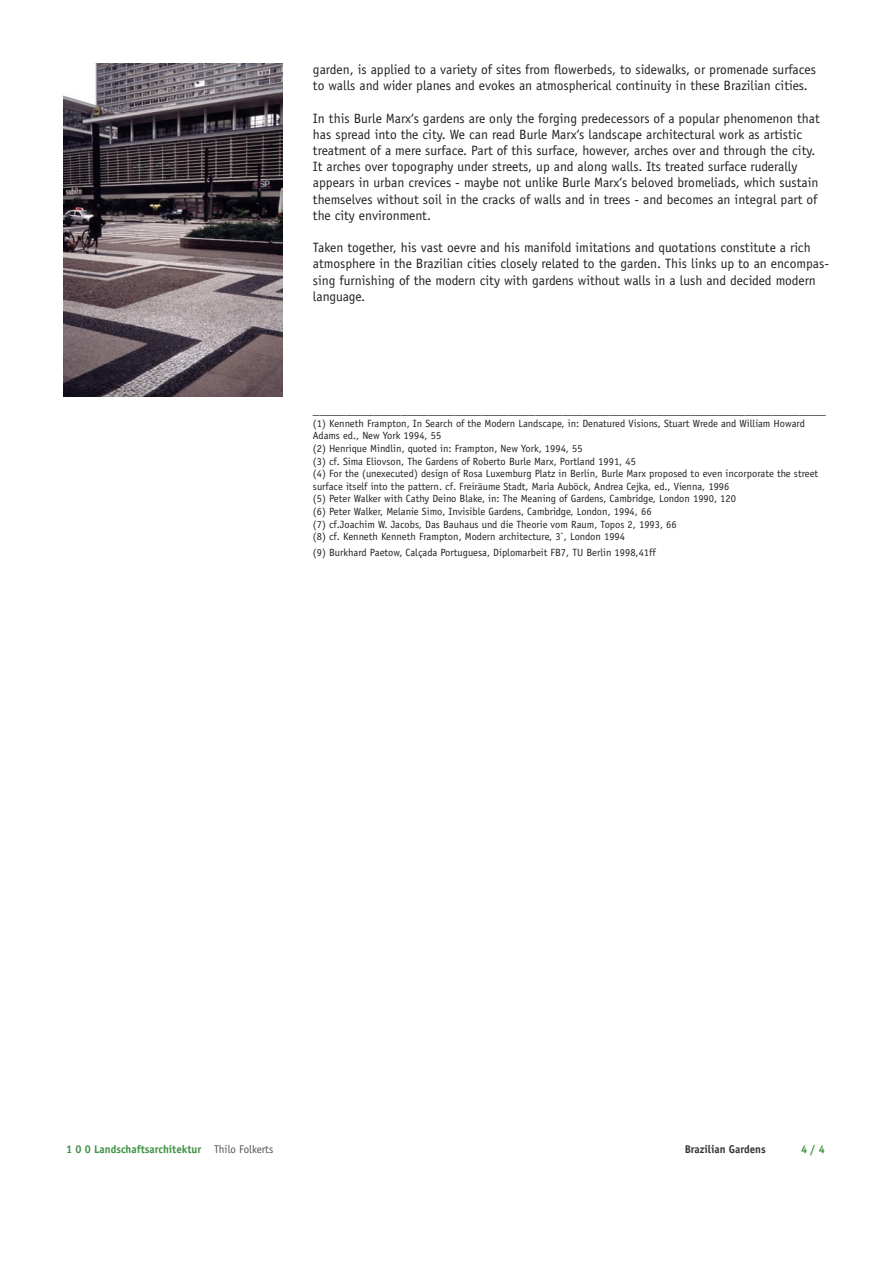
<style>
.page{position:relative;width:893px;height:1263px;background:#fff}
.page>*{position:absolute;margin:0;border:0;box-sizing:border-box;transform-origin:0 0}
.t1{font:13.5px/16.2px "Officina Sans";color:#212125}
.t2{font:700 11.25px "Officina Sans";color:#3d9042}
.t3{font:700 11.25px "Officina Sans";color:#333}
.t4{font:10.5px/12.6px "Officina Sans";color:#212125}
.s1{font-weight:400;color:#515054}
</style>
<div class="page">
<img style="left:64px;top:64px;width:218px;height:333px">
<p class="t1" style="left:313px;top:61px;width:505px">garden, is applied to a variety of sites from flowerbeds, to sidewalks, or promenade surfaces to walls and wider planes and evokes an atmospherical continuity in these Brazilian cities.</p>
<p class="t1" style="left:313px;top:110px;width:508px">In this Burle Marx‘s gardens are only the forging predecessors of a popular phenomenon that has spread into the city. We can read Burle Marx‘s landscape architectural work as artistic treatment of a mere surface. Part of this surface, however, arches over and through the city.<br>It arches over topography under streets, up and along walls. Its treated surface ruderally appears in urban crevices - maybe not unlike Burle Marx‘s beloved bromeliads, which sustain themselves without soil in the cracks of walls and in trees - and becomes an integral part of the city environment.</p>
<p class="t1" style="left:313px;top:239px;width:518px">Taken together, his vast oevre and his manifold imitations and quotations constitute a rich atmosphere in the Brazilian cities closely related to the garden. This links up to an encompas&shy;sing furnishing of the modern city with gardens without walls in a lush and decided modern language.</p>
<p class="t1" style="left:313px;top:401px;width:514px">____________________________________________________________________________</p>
<p class="t4" style="left:313px;top:417px;width:493px">(1) Kenneth Frampton, In Search of the Modern Landscape, in: Denatured Visions, Stuart Wrede and William Howard<br>Adams ed., New York 1994, 55</p>
<p class="t4" style="left:313px;top:442px;width:271px">(2) Henrique Mindlin, quoted in: Frampton, New York, 1994, 55</p>
<p class="t4" style="left:313px;top:455px;width:325px">(3) cf. Sima Eliovson, The Gardens of Roberto Burle Marx, Portland 1991, 45</p>
<p class="t4" style="left:313px;top:467px;width:507px">(4) For the (unexecuted) design of Rosa Luxemburg Platz in Berlin, Burle Marx proposed to even incorporate the street surface itself into the pattern. cf. Freiräume Stadt, Maria Auböck, Andrea Cejka, ed., Vienna, 1996</p>
<p class="t4" style="left:313px;top:492px;width:425px">(5) Peter Walker with Cathy Deino Blake, in: The Meaning of Gardens, Cambridge, London 1990, 120</p>
<p class="t4" style="left:313px;top:505px;width:340px">(6) Peter Walker, Melanie Simo, Invisible Gardens, Cambridge, London, 1994, 66</p>
<p class="t4" style="left:313px;top:518px;width:365px">(7) cf.Joachim W. Jacobs, Das Bauhaus und die Theorie vom Raum, Topos 2, 1993, 66</p>
<p class="t4" style="left:313px;top:530px;width:314px">(8) cf. Kenneth Kenneth Frampton, Modern architecture, 3`, London 1994</p>
<p class="t4" style="left:313px;top:546px;width:344px">(9) Burkhard Paetow, Calçada Portuguesa, Diplomarbeit FB7, TU Berlin 1998,41ff</p>
<p class="t2" style="left:66px;top:1142px;width:209px">1 0 0 Landschaftsarchitektur <span class="s1">Thilo Folkerts</span></p>
<p class="t3" style="left:685px;top:1142px;width:83px">Brazilian Gardens</p>
<p class="t2" style="left:801px;top:1142px;width:25px">4 / 4</p>
</div>
